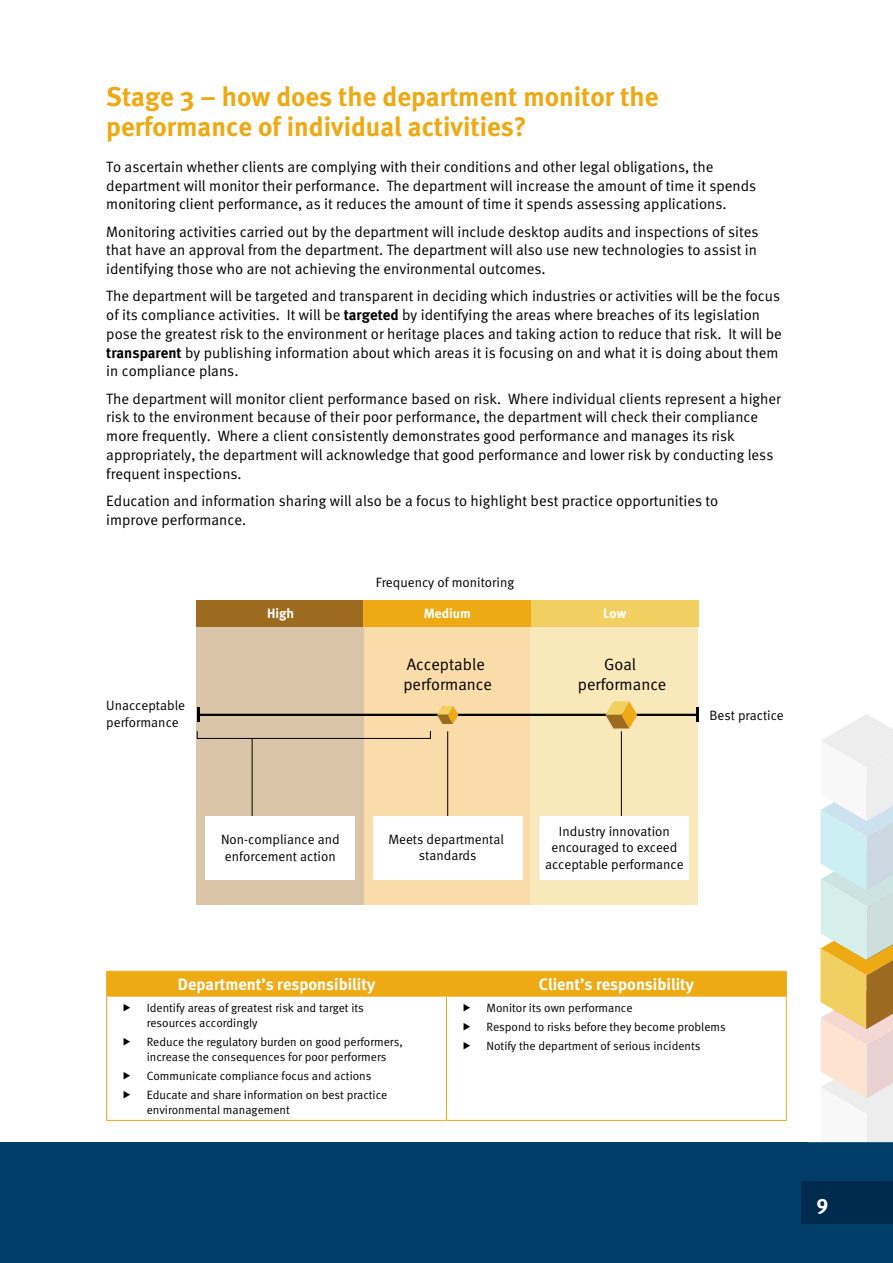
<style>
.page{position:relative;width:893px;height:1263px;background:#fff}
.page>*{position:absolute;margin:0;border:0;box-sizing:border-box;transform-origin:0 0}
.t1{font:700 27px/30px "Meta";color:#edaa14}
.t2{font:700 21px "Meta";color:#fff}
.t3{font:700 16.5px "Meta";color:#fff}
.t4{font:16.5px/19.8px "Meta Normal";color:#000;text-align:center}
.t5{font:15px/18.8px "Meta Normal";color:#000}
.t6{font:13.5px/16.5px "Meta Normal";color:#000}
.t7{font:700 13.5px "Meta";color:#fff}
.t8{font:12px/19.2px "Meta Normal";color:#000}
.s1{font-family:"Meta";font-weight:700}
</style>
<div class="page">
<div style="left:0;top:1142px;width:893px;height:121px;background:#003e69"></div>
<div style="left:801px;top:1181px;width:92px;height:43px;background:#002a4e"></div>
<svg style="left:808px;top:714px;width:85px;height:429px"></svg>
<div style="left:197px;top:619px;width:167px;height:286px;background:#dbc5a8"></div>
<div style="left:364px;top:619px;width:167px;height:286px;background:#f9dcaa"></div>
<div style="left:531px;top:619px;width:167px;height:286px;background:#f9e8ba"></div>
<hr style="left:447px;top:731px;width:1px;height:117px;background:#000">
<hr style="left:252px;top:738px;width:1px;height:110px;background:#000">
<hr style="left:197px;top:738px;width:233px;height:1px;background:#000">
<hr style="left:621px;top:731px;width:1px;height:117px;background:#000">
<hr style="left:198px;top:714px;width:499px;height:2px;background:#000">
<svg style="left:197px;top:707px;width:2px;height:15px"></svg>
<svg style="left:696px;top:707px;width:2px;height:15px"></svg>
<svg style="left:605px;top:701px;width:32px;height:27px"></svg>
<svg style="left:437px;top:706px;width:21px;height:18px"></svg>
<div style="left:205px;top:816px;width:150px;height:64px;background:#fff"></div>
<div style="left:373px;top:816px;width:150px;height:64px;background:#fff"></div>
<div style="left:539px;top:816px;width:150px;height:64px;background:#fff"></div>
<div style="left:197px;top:600px;width:167px;height:27px;background:#9d6b1f"></div>
<div style="left:364px;top:600px;width:167px;height:27px;background:#edaa14"></div>
<div style="left:531px;top:600px;width:167px;height:27px;background:#f2cf61"></div>
<div style="left:106px;top:971px;width:681px;height:25px;background:#edaa14"></div>
<hr style="left:106px;top:996px;width:340px;height:1px;background:#edaa14">
<hr style="left:106px;top:996px;width:1px;height:124px;background:#edaa14">
<hr style="left:446px;top:996px;width:341px;height:1px;background:#edaa14">
<hr style="left:446px;top:996px;width:1px;height:124px;background:#edaa14">
<hr style="left:786px;top:996px;width:1px;height:124px;background:#edaa14">
<hr style="left:106px;top:1120px;width:340px;height:1px;background:#edaa14">
<hr style="left:446px;top:1120px;width:341px;height:1px;background:#edaa14">
<h1 class="t1" style="left:106px;top:81px;width:554px">Stage 3 – how does the department monitor the performance of individual activities?</h1>
<p class="t5" style="left:106px;top:157px;width:651px">To ascertain whether clients are complying with their conditions and other legal obligations, the department will monitor their performance. The department will increase the amount of time it spends monitoring client performance, as it reduces the amount of time it spends assessing applications.</p>
<p class="t5" style="left:106px;top:222px;width:654px;text-align:justify">Monitoring activities carried out by the department will include desktop audits and inspections of sites that have an approval from the department. The department will also use new technologies to assist in identifying those who are not achieving the environmental outcomes.</p>
<p class="t5" style="left:106px;top:287px;width:677px">The department will be targeted and transparent in deciding which industries or activities will be the focus of its compliance activities. It will be <span class="s1">targeted</span> by identifying the areas where breaches of its legislation pose the greatest risk to the environment or heritage places and taking action to reduce that risk. It will be <span class="s1">transparent</span> by publishing information about which areas it is focusing on and what it is doing about them in compliance plans.</p>
<p class="t5" style="left:106px;top:389px;width:676px">The department will monitor client performance based on risk. Where individual clients represent a higher risk to the environment because of their poor performance, the department will check their compliance more frequently. Where a client consistently demonstrates good performance and manages its risk appropriately, the department will acknowledge that good performance and lower risk by conducting less frequent inspections.</p>
<p class="t5" style="left:106px;top:491px;width:613px">Education and information sharing will also be a focus to highlight best practice opportunities to improve performance.</p>
<p class="t6" style="left:376px;top:574px;width:140px">Frequency of monitoring</p>
<p class="t7" style="left:267px;top:605px;width:29px">High</p>
<p class="t7" style="left:424px;top:605px;width:48px">Medium</p>
<p class="t7" style="left:603px;top:605px;width:24px">Low</p>
<p class="t6" style="left:106px;top:697px;width:80px">Unacceptable performance</p>
<p class="t4" style="left:403px;top:654px;width:90px;text-align:left">Acceptable performance</p>
<p class="t4" style="left:578px;top:654px;width:90px">Goal performance</p>
<p class="t6" style="left:709px;top:707px;width:76px">Best practice</p>
<p class="t6" style="left:221px;top:831px;width:120px">Non-compliance and enforcement action</p>
<p class="t6" style="left:388px;top:831px;width:117px;text-align:center">Meets departmental standards</p>
<p class="t6" style="left:545px;top:823px;width:140px;text-align:center">Industry innovation encouraged to exceed acceptable performance</p>
<p class="t3" style="left:178px;top:974px;width:199px">Department’s responsibility</p>
<p class="t3" style="left:539px;top:974px;width:157px">Client’s responsibility</p>
<p class="t8" style="left:147px;top:1000px;width:219px;line-height:15px">Identify areas of greatest risk and target its resources accordingly</p>
<p class="t8" style="left:147px;top:1034px;width:258px;line-height:15px">Reduce the regulatory burden on good performers, increase the consequences for poor performers</p>
<p class="t8" style="left:147px;top:1066px;width:242px">Communicate compliance focus and actions<br>Educate and share information on best practice</p>
<p class="t8" style="left:147px;top:1100px;width:145px">environmental management</p>
<p class="t8" style="left:486px;top:998px;width:241px">Monitor its own performance<br>Respond to risks before they become problems<br>Notify the department of serious incidents</p>
<h2 class="t2" style="left:816px;top:1190px;width:13px">9</h2>
</div>
